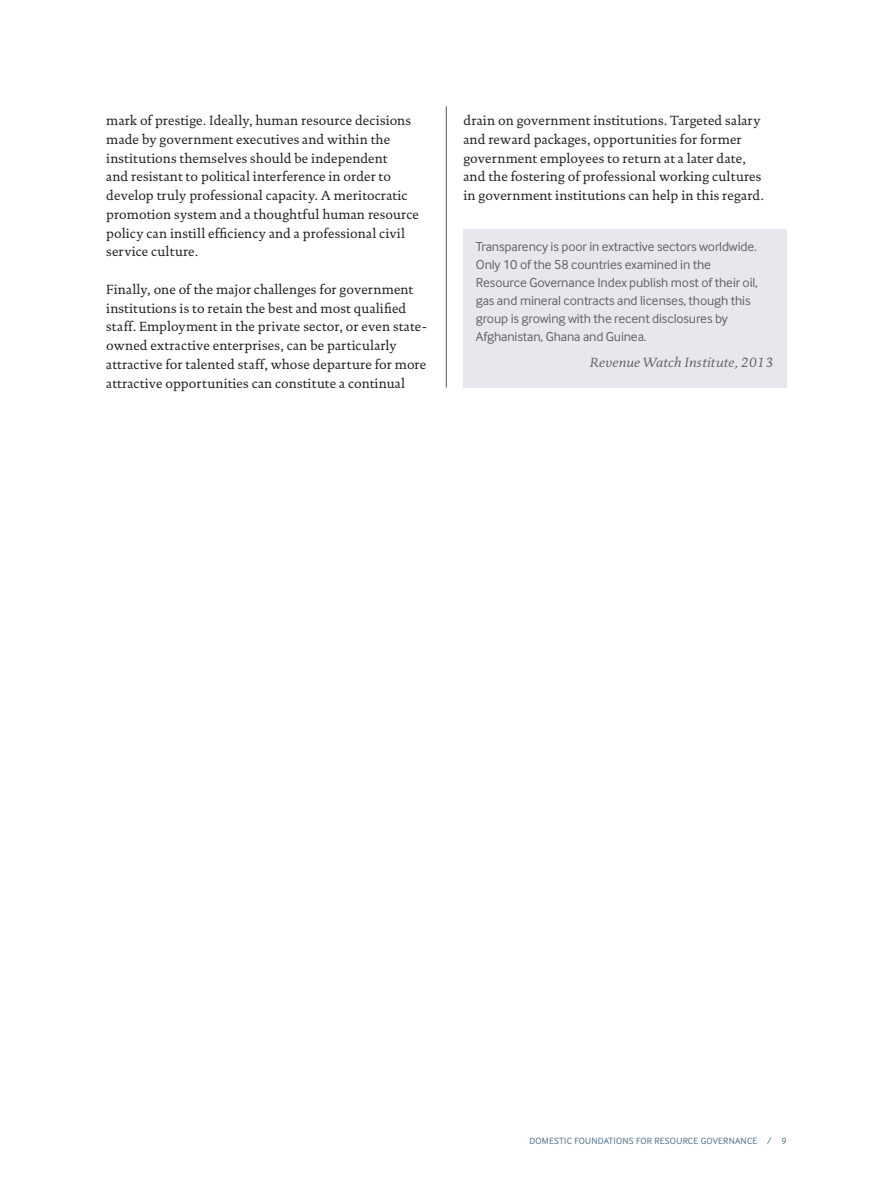
<style>
.page{position:relative;width:893px;height:1191px;background:#fff}
.page>*{position:absolute;margin:0;border:0;box-sizing:border-box;transform-origin:0 0}
.FULL_OUT__SPACE_AFT{font:13.5px/18.8px "DTL Documenta T";letter-spacing:.01em;color:#231f20}
.Box_text{font:13.5px/18px "Inter Face";letter-spacing:-.01em;color:#636366}
.Box_ref{font:italic 13.5px "DTL Documenta T";letter-spacing:.01em;color:#636366}
.Master_page_runnin{font:9.3px "Inter Face";letter-spacing:.025em;color:#4f7088}
</style>
<div class="page">
<hr style="left:446px;top:106px;width:1px;height:282px;background:#57585a">
<div style="left:463px;top:229px;width:323px;height:159px;background:#e6e8ed"></div>
<p class="FULL_OUT__SPACE_AFT" style="left:106px;top:111px;width:314px">mark of prestige. Ideally, human resource decisions made by government executives and within the institutions themselves should be independent<br>and resistant to political interference in order to develop truly professional capacity. A meritocratic promotion system and a thoughtful human resource policy can instill efficiency and a professional civil service culture.</p>
<p class="FULL_OUT__SPACE_AFT" style="left:106px;top:280px;width:322px">Finally, one of the major challenges for government institutions is to retain the best and most qualified staff. Employment in the private sector, or even state&shy;owned extractive enterprises, can be particularly attractive for talented staff, whose departure for more attractive opportunities can constitute a continual</p>
<p class="FULL_OUT__SPACE_AFT" style="left:463px;top:111px;width:302px">drain on government institutions. Targeted salary and reward packages, opportunities for former government employees to return at a later date, and the fostering of professional working cultures in government institutions can help in this regard.</p>
<p class="Box_text" style="left:476px;top:237px;width:284px">Transparency is poor in extractive sectors worldwide.<br>Only 10 of the 58 countries examined in the Resource Governance Index publish most of their oil, gas and mineral contracts and licenses, though this group is growing with the recent disclosures by Afghanistan, Ghana and Guinea.</p>
<p class="Box_ref" style="left:590px;top:354px;width:185px">Revenue Watch Institute, 2013</p>
<p class="Master_page_runnin" style="left:529px;top:1135px;width:259px">DOMESTIC FOUNDATIONS FOR RESOURCE GOVERNANCE / 9</p>
</div>
